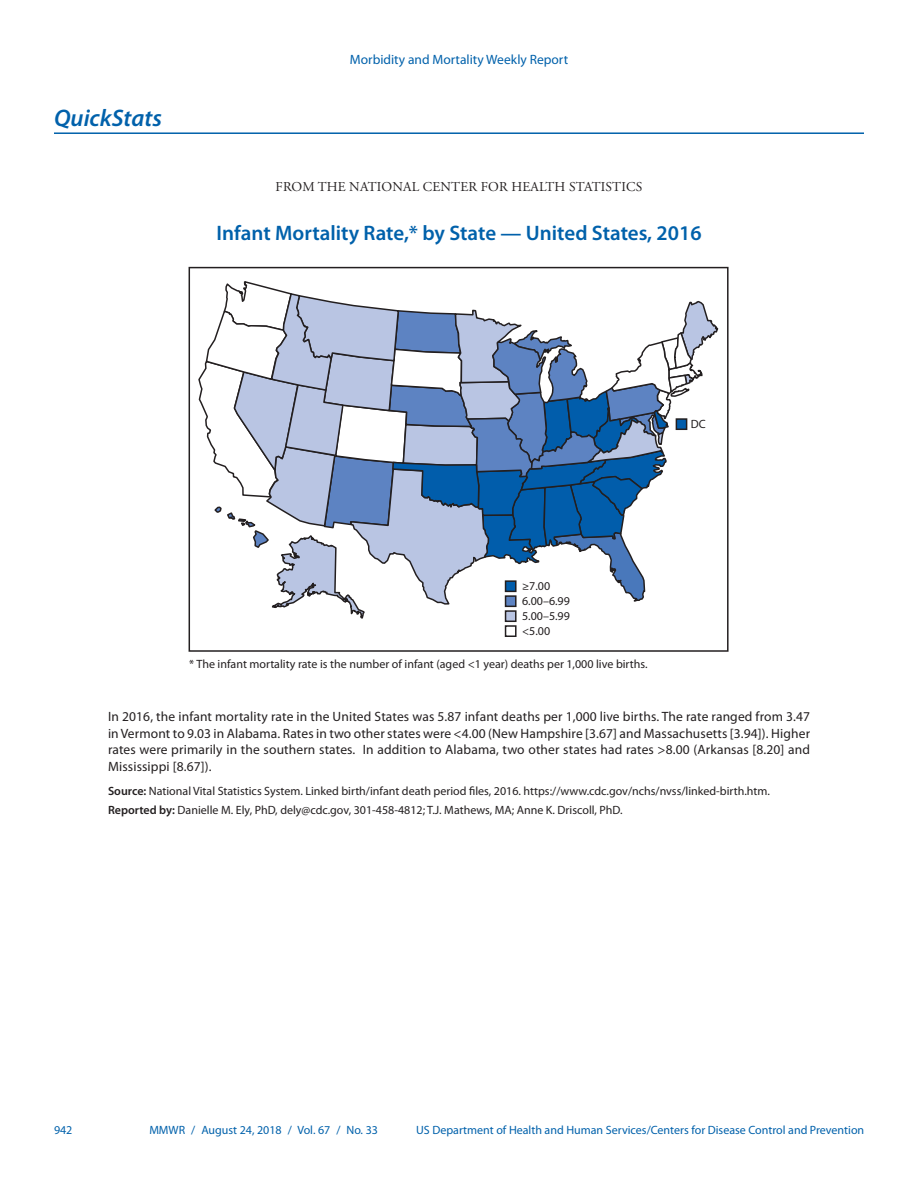
<style>
.page{position:relative;width:918px;height:1188px;background:#fff}
.page>*{position:absolute;margin:0;border:0;box-sizing:border-box;transform-origin:0 0}
.t1{font:italic 600 24px "Myriad Pro";color:#0161ab}
.t2{font:600 21px "Myriad Pro";color:#0161ab}
.t3{font:13.5px/16.5px "Myriad Pro";letter-spacing:.01em;color:#231f20;text-align:justify}
.t4{font:13.5px "Adobe Garamond Pro";letter-spacing:.015em;color:#231f20}
.t5{font:13.5px "Myriad Pro";color:#0161ab}
.t6{font:12px/15px "Myriad Pro";color:#231f20}
.t7{font:12px "Myriad Pro";color:#0161ab}
.s1{font-weight:600}
</style>
<div class="page">
<hr style="left:54px;top:132px;width:810px;height:2px;background:#0161ab">
<div style="left:505px;top:625px;width:12px;height:12px;border:2px solid #231f20"></div>
<svg style="left:197px;top:132px;width:523px;height:494px"></svg>
<div style="left:676px;top:419px;width:11px;height:10px;background:#015dab"></div>
<div style="left:676px;top:418px;width:11px;height:12px;border:2px solid #231f20"></div>
<div style="left:189px;top:267px;width:540px;height:385px;border:2px solid #231f20"></div>
<h1 class="t1" style="left:54px;top:103px;width:110px">QuickStats</h1>
<p class="t5" style="left:350px;top:51px;width:220px">Morbidity and Mortality Weekly Report</p>
<p class="t4" style="left:276px;top:178px;width:368px">FROM THE NATIONAL CENTER FOR HEALTH STATISTICS</p>
<h2 class="t2" style="left:216px;top:220px;width:487px">Infant Mortality Rate,* by State — United States, 2016</h2>
<p class="t6" style="left:691px;top:417px;width:16px">DC</p>
<p class="t6" style="left:522px;top:578px;width:49px">≥7.00<br>6.00–6.99<br>5.00–5.99 &lt;5.00</p>
<p class="t6" style="left:189px;top:657px;width:460px">* The infant mortality rate is the number of infant (aged &lt;1 year) deaths per 1,000 live births.</p>
<p class="t3" style="left:108px;top:708px;width:704px">In 2016, the infant mortality rate in the United States was 5.87 infant deaths per 1,000 live births. The rate ranged from 3.47 in Vermont to 9.03 in Alabama. Rates in two other states were &lt;4.00 (New Hampshire [3.67] and Massachusetts [3.94]). Higher rates were primarily in the southern states. In addition to Alabama, two other states had rates &gt;8.00 (Arkansas [8.20] and Mississippi [8.67]).</p>
<p class="t6" style="left:108px;top:781px;width:663px;line-height:19.5px"><span class="s1">Source:</span> National Vital Statistics System. Linked birth/infant death period files, 2016. https://www.cdc.gov/nchs/nvss/linked-birth.htm.<br><span class="s1">Reported by:</span> Danielle M. Ely, PhD, dely@cdc.gov, 301-458-4812; T.J. Mathews, MA; Anne K. Driscoll, PhD.</p>
<p class="t7" style="left:54px;top:1123px;width:20px">942</p>
<p class="t7" style="left:149px;top:1123px;width:230px">MMWR / August 24, 2018 / Vol. 67 / No. 33</p>
<p class="t7" style="left:416px;top:1123px;width:450px">US Department of Health and Human Services/Centers for Disease Control and Prevention</p>
</div>
